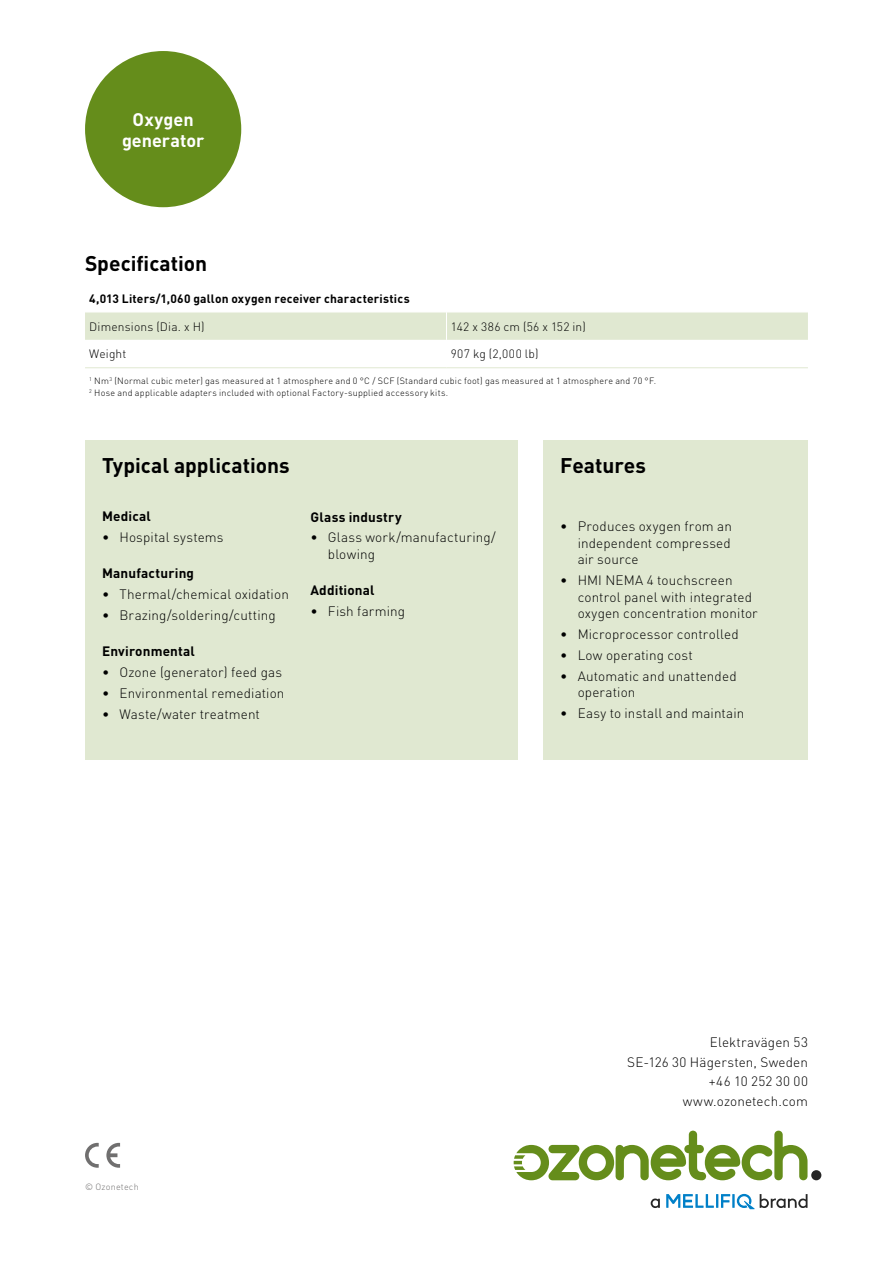
<style>
.page{position:relative;width:893px;height:1263px;background:#fff}
.page>*{position:absolute;margin:0;border:0;box-sizing:border-box;transform-origin:0 0}
.t1{font:700 21px "DINOT";color:#000}
.t2{font:700 18px/21px "DINOT";color:#fff;text-align:center}
.t3{font:300 13.5px/16.5px "DINOT";letter-spacing:.01em;color:#000}
.t4{font:700 13.5px "DINOT";letter-spacing:.01em;color:#000}
.t5{font:300 12px "DINOT";letter-spacing:.015em;color:#000}
.t6{font:700 12px "DINOT";letter-spacing:.015em;color:#000}
.t7{font:300 9px/12px "DINOT";letter-spacing:.03em;color:#000}
.t8{font:300 9px "DINOT";letter-spacing:.025em;color:#706f6f}
</style>
<div class="page">
<div style="left:85px;top:51px;width:156px;height:156px;background:#658d1b;border-radius:50%"></div>
<div style="left:811px;top:1170px;width:10px;height:10px;background:#262626;border-radius:50%"></div>
<svg style="left:514px;top:1130px;width:293px;height:50px"></svg>
<svg style="left:651px;top:1198px;width:9px;height:10px"></svg>
<svg style="left:666px;top:1194px;width:141px;height:15px"></svg>
<svg style="left:85px;top:1143px;width:14px;height:25px"></svg>
<svg style="left:106px;top:1143px;width:14px;height:25px"></svg>
<div style="left:543px;top:440px;width:265px;height:320px;background:#e0e8d1"></div>
<svg style="left:85px;top:312px;width:723px;height:28px;background:#e0e8d2"></svg>
<hr style="left:85px;top:367px;width:361px;height:1px;background:#e0e8d1">
<hr style="left:446px;top:367px;width:362px;height:1px;background:#e0e8d1">
<div style="left:85px;top:440px;width:432px;height:320px;background:#e0e8d1"></div>
<h2 class="t2" style="left:122px;top:108px;width:84px">Oxygen generator</h2>
<h1 class="t1" style="left:85px;top:250px;width:124px">Specification</h1>
<p class="t6" style="left:89px;top:290px;width:322px">4,013 Liters/1,060 gallon oxygen receiver characteristics</p>
<p class="t5" style="left:89px;top:319px;width:117px">Dimensions (Dia. x H)</p>
<p class="t5" style="left:451px;top:319px;width:137px">142 x 386 cm (56 x 152 in)</p>
<p class="t5" style="left:89px;top:347px;width:39px">Weight</p>
<p class="t5" style="left:451px;top:347px;width:89px">907 kg (2,000 lb)</p>
<p class="t7" style="left:89px;top:374px;width:568px"><sup>1</sup> Nm<sup>3</sup> (Normal cubic meter) gas measured at 1 atmosphere and 0 °C / SCF (Standard cubic foot) gas measured at 1 atmosphere and 70 °F.<br><sup>2</sup> Hose and applicable adapters included with optional Factory-supplied accessory kits.</p>
<h1 class="t1" style="left:102px;top:451px;width:189px">Typical applications</h1>
<p class="t4" style="left:102px;top:508px;width:50px">Medical</p>
<p class="t3" style="left:102px;top:529px;width:123px">• Hospital systems</p>
<p class="t4" style="left:102px;top:565px;width:94px">Manufacturing</p>
<p class="t3" style="left:102px;top:586px;width:188px">• Thermal/chemical oxidation</p>
<p class="t3" style="left:102px;top:607px;width:175px">• Brazing/soldering/cutting</p>
<p class="t4" style="left:102px;top:642px;width:94px">Environmental</p>
<p class="t3" style="left:102px;top:664px;width:181px">• Ozone (generator) feed gas</p>
<p class="t3" style="left:102px;top:684px;width:184px">• Environmental remediation</p>
<p class="t3" style="left:102px;top:705px;width:159px">• Waste/water treatment</p>
<p class="t4" style="left:310px;top:508px;width:93px">Glass industry</p>
<p class="t3" style="left:328px;top:529px;width:169px;text-indent:-17px">• Glass work/manufacturing/ blowing</p>
<p class="t4" style="left:310px;top:581px;width:66px">Additional</p>
<p class="t3" style="left:310px;top:602px;width:96px">• Fish farming</p>
<h1 class="t1" style="left:560px;top:451px;width:87px">Features</h1>
<p class="t3" style="left:578px;top:518px;width:156px;text-align:justify;text-indent:-17px">• Produces oxygen from an independent compressed air source</p>
<p class="t3" style="left:578px;top:572px;width:182px;text-indent:-17px">• HMI NEMA 4 touchscreen control panel with integrated oxygen concentration monitor</p>
<p class="t3" style="left:560px;top:626px;width:180px">• Microprocessor controlled</p>
<p class="t3" style="left:560px;top:646px;width:134px">• Low operating cost</p>
<p class="t3" style="left:578px;top:667px;width:160px;text-indent:-17px">• Automatic and unattended operation</p>
<p class="t3" style="left:560px;top:705px;width:186px">• Easy to install and maintain</p>
<p class="t8" style="left:85px;top:1181px;width:55px">© Ozonetech</p>
<p class="t3" style="left:627px;top:1033px;width:182px;line-height:19.5px;text-align:right">Elektravägen 53<br>SE-126 30 Hägersten, Sweden +46 10 252 30 00 www.ozonetech.com</p>
</div>
